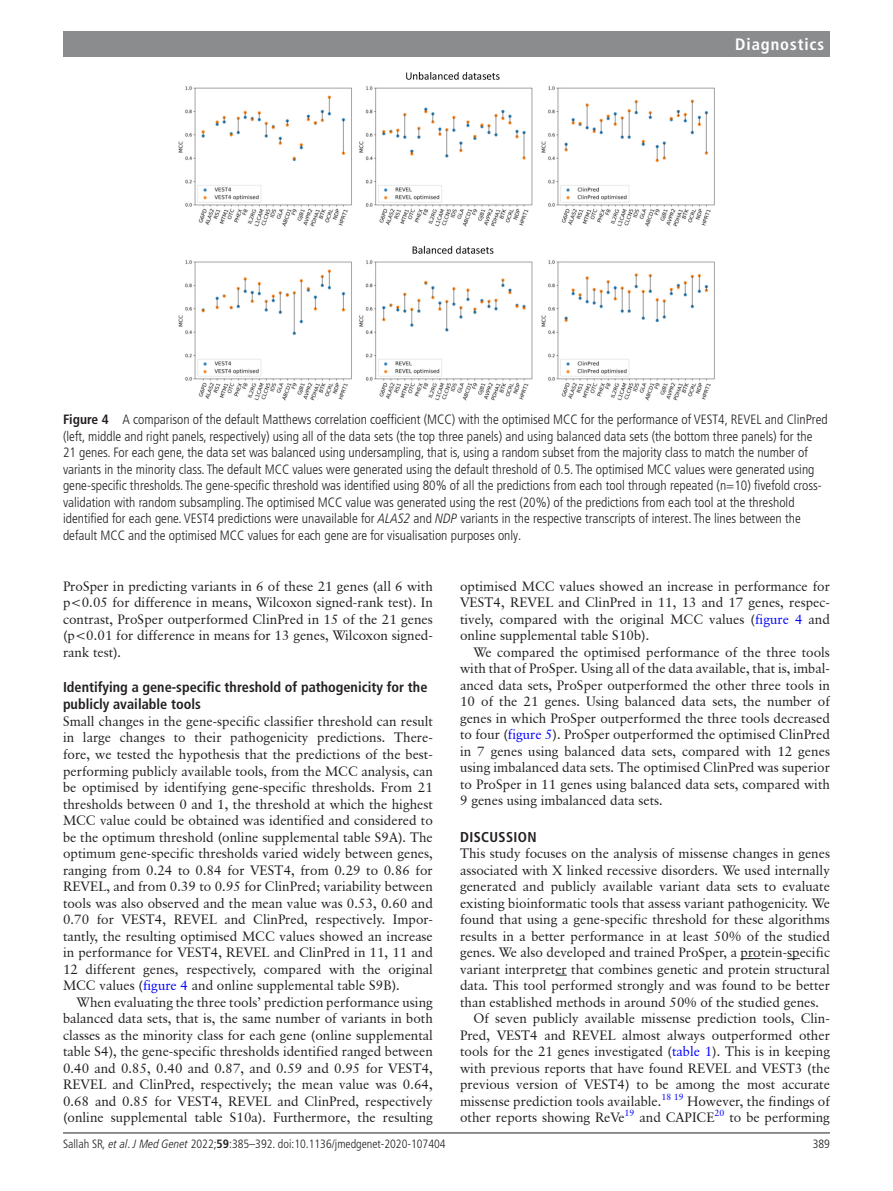
<style>
.page{position:relative;width:893px;height:1191px;background:#fff}
.page>*{position:absolute;margin:0;border:0;box-sizing:border-box;transform-origin:0 0}
.t1{font:700 condensed 16.5px "Frutiger LT Pro";letter-spacing:.055em;color:#fff}
.t2{font:700 condensed 14.25px/17.2px "Frutiger LT Pro";color:#231f20}
.t3{font:700 condensed 14.25px "Frutiger LT Pro";letter-spacing:.025em;color:#231f20}
.t4{font:13.5px/16.5px "Classical Garamond BT";color:#231f20;text-align:justify}
.t5{font:300 condensed 13.5px/16.5px "Frutiger LT Pro";color:#231f20}
.t6{font:300 condensed 12px "Frutiger LT Pro";color:#231f20}
.s1{font-weight:700}
.s2{font-style:italic}
.s3{color:#00f}
</style>
<div class="page">
<hr style="left:63px;top:1132px;width:767px;height:1px;background:#231f20">
<div style="left:63px;top:31px;width:767px;height:25px;background:#8a8c8e"></div>
<svg style="left:740px;top:958px;width:21px;height:1px"></svg>
<svg style="left:787px;top:958px;width:13px;height:1px"></svg>
<svg style="left:555px;top:974px;width:12px;height:1px"></svg>
<img style="left:178px;top:72px;width:537px;height:328px">
<p class="t1" style="left:735px;top:34px;width:91px">Diagnostics</p>
<p class="t5" style="left:63px;top:412px;width:766px"><span class="s1">Figure 4</span> A comparison of the default Matthews correlation coefficient (MCC) with the optimised MCC for the performance of VEST4, REVEL and ClinPred (left, middle and right panels, respectively) using all of the data sets (the top three panels) and using balanced data sets (the bottom three panels) for the 21 genes. For each gene, the data set was balanced using undersampling, that is, using a random subset from the majority class to match the number of variants in the minority class. The default MCC values were generated using the default threshold of 0.5. The optimised MCC values were generated using gene-specific thresholds. The gene-specific threshold was identified using 80% of all the predictions from each tool through repeated (n=10) fivefold cross&shy;validation with random subsampling. The optimised MCC value was generated using the rest (20%) of the predictions from each tool at the threshold identified for each gene. VEST4 predictions were unavailable for <span class="s2">ALAS2</span> and <span class="s2">NDP</span> variants in the respective transcripts of interest. The lines between the default MCC and the optimised MCC values for each gene are for visualisation purposes only.</p>
<p class="t4" style="left:63px;top:578px;width:371px">ProSper in predicting variants in 6 of these 21 genes (all 6 with p&lt;0.05 for difference in means, Wilcoxon signed-rank test). In contrast, ProSper outperformed ClinPred in 15 of the 21 genes (p&lt;0.01 for difference in means for 13 genes, Wilcoxon signed&shy;rank test).</p>
<p class="t2" style="left:63px;top:678px;width:366px">Identifying a gene-specific threshold of pathogenicity for the publicly available tools</p>
<p class="t4" style="left:63px;top:713px;width:371px">Small changes in the gene-specific classifier threshold can result in large changes to their pathogenicity predictions. There&shy;fore, we tested the hypothesis that the predictions of the best&shy;performing publicly available tools, from the MCC analysis, can be optimised by identifying gene-specific thresholds. From 21 thresholds between 0 and 1, the threshold at which the highest MCC value could be obtained was identified and considered to be the optimum threshold (online supplemental table S9A). The optimum gene-specific thresholds varied widely between genes, ranging from 0.24 to 0.84 for VEST4, from 0.29 to 0.86 for REVEL, and from 0.39 to 0.95 for ClinPred; variability between tools was also observed and the mean value was 0.53, 0.60 and 0.70 for VEST4, REVEL and ClinPred, respectively. Impor&shy;tantly, the resulting optimised MCC values showed an increase in performance for VEST4, REVEL and ClinPred in 11, 11 and 12 different genes, respectively, compared with the original MCC values (<span class="s3">figure 4</span> and online supplemental table S9B).</p>
<p class="t4" style="left:63px;top:993px;width:371px;text-indent:14px">When evaluating the three tools’ prediction performance using balanced data sets, that is, the same number of variants in both classes as the minority class for each gene (online supplemental table S4), the gene-specific thresholds identified ranged between 0.40 and 0.85, 0.40 and 0.87, and 0.59 and 0.95 for VEST4, REVEL and ClinPred, respectively; the mean value was 0.64, 0.68 and 0.85 for VEST4, REVEL and ClinPred, respectively (online supplemental table S10a). Furthermore, the resulting</p>
<p class="t4" style="left:460px;top:578px;width:371px">optimised MCC values showed an increase in performance for VEST4, REVEL and ClinPred in 11, 13 and 17 genes, respec&shy;tively, compared with the original MCC values (<span class="s3">figure 4</span> and online supplemental table S10b).</p>
<p class="t4" style="left:460px;top:644px;width:371px;text-indent:14px">We compared the optimised performance of the three tools with that of ProSper. Using all of the data available, that is, imbal&shy;anced data sets, ProSper outperformed the other three tools in 10 of the 21 genes. Using balanced data sets, the number of genes in which ProSper outperformed the three tools decreased to four (<span class="s3">figure 5</span>). ProSper outperformed the optimised ClinPred in 7 genes using balanced data sets, compared with 12 genes using imbalanced data sets. The optimised ClinPred was superior to ProSper in 11 genes using balanced data sets, compared with 9 genes using imbalanced data sets.</p>
<p class="t3" style="left:460px;top:828px;width:78px">DISCUSSION</p>
<p class="t4" style="left:460px;top:845px;width:371px">This study focuses on the analysis of missense changes in genes</p>
<p class="t4" style="left:460px;top:861px;width:371px">associated with X linked recessive disorders. We used internally</p>
<p class="t4" style="left:460px;top:878px;width:371px">generated and publicly available variant data sets to evaluate</p>
<p class="t4" style="left:460px;top:894px;width:371px">existing bioinformatic tools that assess variant pathogenicity. We</p>
<p class="t4" style="left:460px;top:911px;width:371px">found that using a gene-specific threshold for these algorithms</p>
<p class="t4" style="left:460px;top:927px;width:371px">results in a better performance in at least 50% of the studied</p>
<p class="t4" style="left:460px;top:944px;width:371px">genes. We also developed and trained ProSper, a protein-specific</p>
<p class="t4" style="left:460px;top:960px;width:371px">variant interpreter that combines genetic and protein structural</p>
<p class="t4" style="left:460px;top:977px;width:371px">data. This tool performed strongly and was found to be better</p>
<p class="t4" style="left:460px;top:993px;width:361px">than established methods in around 50% of the studied genes.</p>
<p class="t4" style="left:474px;top:1010px;width:358px">Of seven publicly available missense prediction tools, Clin-</p>
<p class="t4" style="left:460px;top:1026px;width:371px">Pred, VEST4 and REVEL almost always outperformed other</p>
<p class="t4" style="left:460px;top:1043px;width:371px">tools for the 21 genes investigated (<span class="s3">table 1</span>). This is in keeping</p>
<p class="t4" style="left:460px;top:1059px;width:371px">with previous reports that have found REVEL and VEST3 (the</p>
<p class="t4" style="left:460px;top:1076px;width:371px">previous version of VEST4) to be among the most accurate</p>
<p class="t4" style="left:460px;top:1092px;width:371px">missense prediction tools available.<sup>18</sup> <sup>19</sup> However, the findings of</p>
<p class="t4" style="left:460px;top:1109px;width:371px">other reports showing ReVe<sup>19</sup> and CAPICE<sup>20</sup> to be performing</p>
<p class="t6" style="left:63px;top:1136px;width:384px">Sallah SR<span class="s2">, et al</span>. <span class="s2">J Med Genet</span> 2022;<span class="s1">59</span>:385–392. doi:10.1136/jmedgenet-2020-107404</p>
<p class="t6" style="left:813px;top:1136px;width:19px">389</p>
</div>
